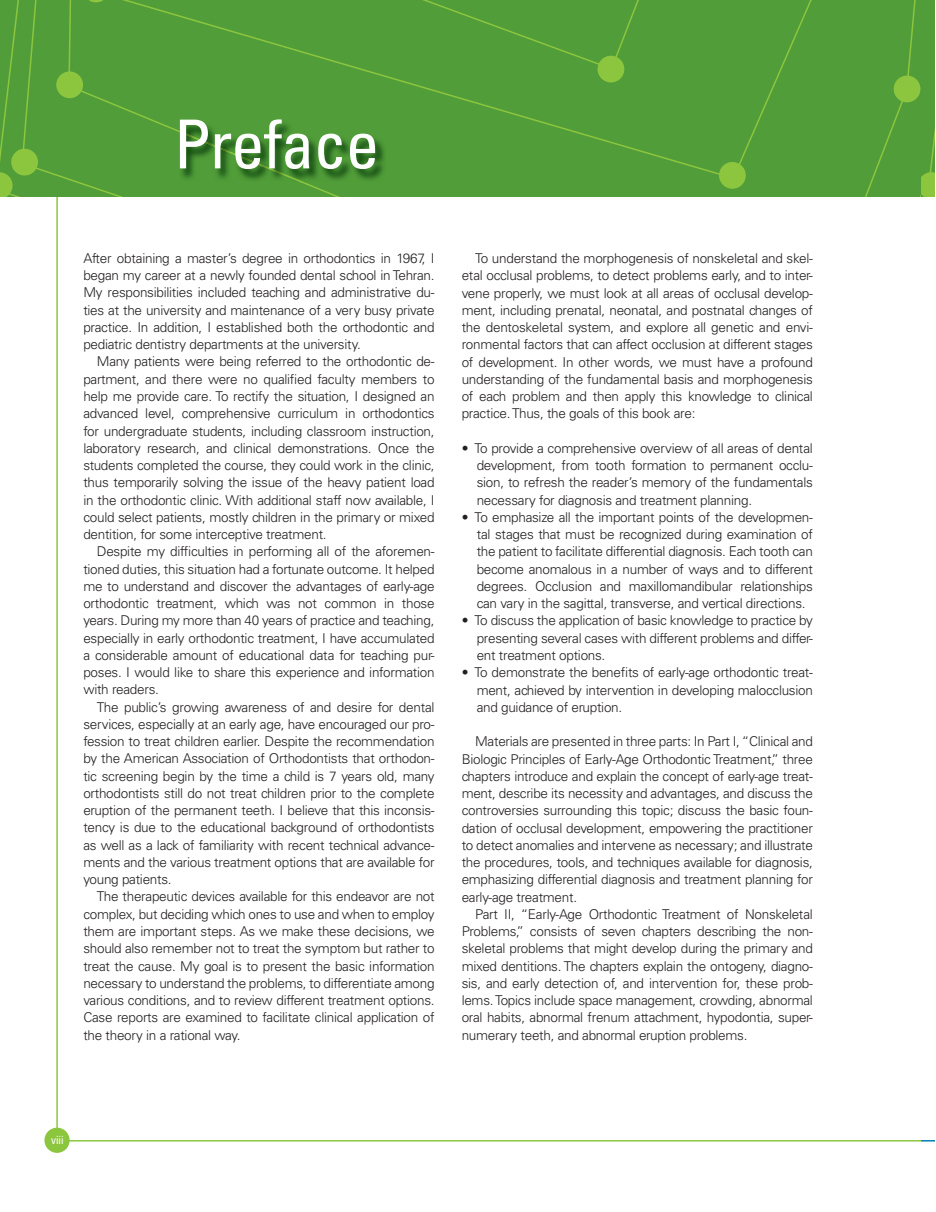
<style>
.page{position:relative;width:936px;height:1212px;background:#fff}
.page>*{position:absolute;margin:0;border:0;box-sizing:border-box;transform-origin:0 0}
.t1{font:condensed 67.5px "Univers LT Std";letter-spacing:-.02em;color:#fff}
.t2{font:300 13.5px/17.2px "Univers LT Std";letter-spacing:-.02em;color:#231f20;text-align:justify}
.t3{font:condensed 11.25px "Univers LT Std";color:#fff}
</style>
<div class="page">
<div style="left:44px;top:1127px;width:26px;height:26px;background:#8bc63e;border-radius:50%"></div>
<svg style="left:922px;top:1140px;width:12px;height:2px"></svg>
<div style="left:0;top:0;width:920px;height:196px;background:#519d39"></div>
<div style="left:597px;top:56px;width:27px;height:26px;background:#8bc63e;border-radius:50%"></div>
<svg style="left:83px;top:0;width:26px;height:2px"></svg>
<div style="left:56px;top:71px;width:27px;height:27px;background:#8bc63e;border-radius:50%"></div>
<div style="left:11px;top:149px;width:27px;height:26px;background:#8bc63e;border-radius:50%"></div>
<svg style="left:0;top:172px;width:13px;height:24px"></svg>
<div style="left:718px;top:162px;width:27px;height:27px;background:#8bc63e;border-radius:50%"></div>
<div style="left:893px;top:76px;width:27px;height:26px;background:#8bc63e;border-radius:50%"></div>
<img style="left:179px;top:121px;width:207px;height:61px">
<img style="left:179px;top:131px;width:126px;height:51px">
<svg style="left:920px;top:0;width:14px;height:196px;background:#58a239"></svg>
<h1 class="t1" style="left:173px;top:106px;width:207px">Preface</h1>
<p class="t2" style="left:83px;top:250px;width:353px">After obtaining a master’s degree in orthodontics in 1967, I began my career at a newly founded dental school in Tehran.<br>My responsibilities included teaching and administrative du&shy;ties at the university and maintenance of a very busy private practice. In addition, I established both the orthodontic and pediatric dentistry departments at the university.</p>
<p class="t2" style="left:83px;top:354px;width:353px;text-indent:14px">Many patients were being referred to the orthodontic de&shy;partment, and there were no qualified faculty members to help me provide care. To rectify the situation, I designed an advanced level, comprehensive curriculum in orthodontics for undergraduate students, including classroom instruction, laboratory research, and clinical demonstrations. Once the students completed the course, they could work in the clinic, thus temporarily solving the issue of the heavy patient load in the orthodontic clinic. With additional staff now available, I could select patients, mostly children in the primary or mixed dentition, for some interceptive treatment.</p>
<p class="t2" style="left:83px;top:544px;width:353px;text-indent:14px">Despite my difficulties in performing all of the aforemen&shy;tioned duties, this situation had a fortunate outcome. It helped me to understand and discover the advantages of early-age orthodontic treatment, which was not common in those years. During my more than 40 years of practice and teaching, especially in early orthodontic treatment, I have accumulated a considerable amount of educational data for teaching pur&shy;poses. I would like to share this experience and information with readers.</p>
<p class="t2" style="left:83px;top:699px;width:353px;text-indent:14px">The public’s growing awareness of and desire for dental services, especially at an early age, have encouraged our pro&shy;fession to treat children earlier. Despite the recommendation by the American Association of Orthodontists that orthodon&shy;tic screening begin by the time a child is 7 years old, many orthodontists still do not treat children prior to the complete eruption of the permanent teeth. I believe that this inconsis&shy;tency is due to the educational background of orthodontists as well as a lack of familiarity with recent technical advance&shy;ments and the various treatment options that are available for young patients.</p>
<p class="t2" style="left:83px;top:889px;width:353px;text-indent:14px">The therapeutic devices available for this endeavor are not complex, but deciding which ones to use and when to employ them are important steps. As we make these decisions, we should also remember not to treat the symptom but rather to treat the cause. My goal is to present the basic information necessary to understand the problems, to differentiate among various conditions, and to review different treatment options.<br>Case reports are examined to facilitate clinical application of the theory in a rational way.</p>
<p class="t2" style="left:461px;top:251px;width:353px;text-indent:14px">To understand the morphogenesis of nonskeletal and skel&shy;etal occlusal problems, to detect problems early, and to inter&shy;vene properly, we must look at all areas of occlusal develop&shy;ment, including prenatal, neonatal, and postnatal changes of the dentoskeletal system, and explore all genetic and envi&shy;ronmental factors that can affect occlusion at different stages of development. In other words, we must have a profound understanding of the fundamental basis and morphogenesis of each problem and then apply this knowledge to clinical practice. Thus, the goals of this book are:</p>
<p class="t2" style="left:476px;top:440px;width:338px;text-indent:-15px">• To provide a comprehensive overview of all areas of dental development, from tooth formation to permanent occlu&shy;sion, to refresh the reader’s memory of the fundamentals necessary for diagnosis and treatment planning.</p>
<p class="t2" style="left:476px;top:509px;width:338px;text-indent:-15px">• To emphasize all the important points of the developmen&shy;tal stages that must be recognized during examination of the patient to facilitate differential diagnosis. Each tooth can become anomalous in a number of ways and to different degrees. Occlusion and maxillomandibular relationships can vary in the sagittal, transverse, and vertical directions.</p>
<p class="t2" style="left:476px;top:613px;width:338px;text-indent:-15px">• To discuss the application of basic knowledge to practice by presenting several cases with different problems and differ&shy;ent treatment options.</p>
<p class="t2" style="left:476px;top:665px;width:338px;text-indent:-15px">• To demonstrate the benefits of early-age orthodontic treat&shy;ment, achieved by intervention in developing malocclusion and guidance of eruption.</p>
<p class="t2" style="left:461px;top:734px;width:353px;text-indent:14px">Materials are presented in three parts: In Part I, “Clinical and Biologic Principles of Early-Age Orthodontic Treatment,” three chapters introduce and explain the concept of early-age treat&shy;ment, describe its necessity and advantages, and discuss the controversies surrounding this topic; discuss the basic foun&shy;dation of occlusal development, empowering the practitioner to detect anomalies and intervene as necessary; and illustrate the procedures, tools, and techniques available for diagnosis, emphasizing differential diagnosis and treatment planning for early-age treatment.</p>
<p class="t2" style="left:461px;top:906px;width:353px;text-indent:14px">Part II, “Early-Age Orthodontic Treatment of Nonskeletal Problems,” consists of seven chapters describing the non&shy;skeletal problems that might develop during the primary and mixed dentitions. The chapters explain the ontogeny, diagno&shy;sis, and early detection of, and intervention for, these prob&shy;lems. Topics include space management, crowding, abnormal oral habits, abnormal frenum attachment, hypodontia, super&shy;numerary teeth, and abnormal eruption problems.</p>
<p class="t3" style="left:51px;top:1133px;width:14px">viii</p>
</div>
